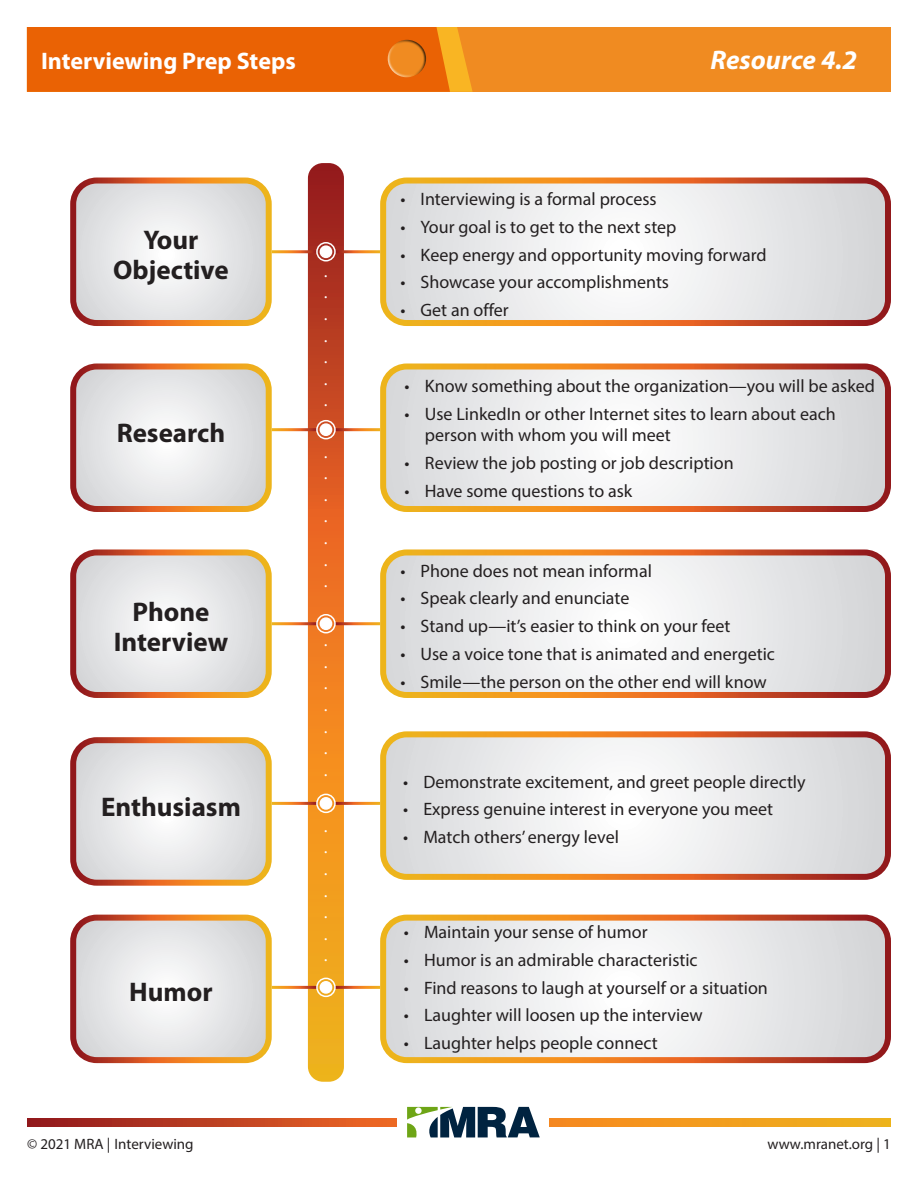
<style>
.page{position:relative;width:918px;height:1188px;background:#fff}
.page>*{position:absolute;margin:0;border:0;box-sizing:border-box;transform-origin:0 0}
.Subhead{font:700 27px/30px "Myriad Pro";color:#231f20;text-align:center}
.t1{font:italic 700 27px "Myriad Pro";color:#fff}
.t2{font:700 24px "Myriad Pro";color:#fff}
.t3{font:18px/21px "Myriad Pro";color:#231f20}
.t4{font:18px "Minion Pro";color:#fff}
.t5{font:15px "Myriad Pro";color:#231f20}
</style>
<div class="page">
<div style="left:27px;top:27px;width:864px;height:65px;background:#f08b21"></div>
<svg style="left:26px;top:27px;width:447px;height:65px;background:#ea6706"></svg>
<div style="left:385px;top:40px;width:32px;height:38px;background:#fff;opacity:.75"></div>
<div style="left:393px;top:38px;width:34px;height:40px;background:#231f20;opacity:.75"></div>
<svg style="left:27px;top:1118px;width:864px;height:9px;background:#d76d1f"></svg>
<div style="left:397px;top:1107px;width:151px;height:31px;background:#fff"></div>
<svg style="left:407px;top:1107px;width:133px;height:30px"></svg>
<svg style="left:308px;top:163px;width:36px;height:919px;background:#dc7222"></svg>
<svg style="left:77px;top:185px;width:188px;height:134px"></svg>
<div style="left:70px;top:178px;width:202px;height:148px;border:6px solid #fff;border-radius:24px"></div>
<svg style="left:387px;top:185px;width:497px;height:134px"></svg>
<div style="left:380px;top:178px;width:511px;height:148px;border:6px solid #fff;border-radius:24px"></div>
<hr style="left:272px;top:250px;width:45px;height:3px;background:#fff">
<hr style="left:335px;top:250px;width:45px;height:3px;background:#fff">
<div style="left:316px;top:242px;width:20px;height:20px;border:2px solid #fff;border-radius:50%"></div>
<div style="left:320px;top:246px;width:12px;height:11px;background:#fff;border-radius:50%"></div>
<div style="left:320px;top:245px;width:12px;height:13px;border:2px solid #fff;border-radius:50%"></div>
<svg style="left:77px;top:371px;width:188px;height:134px"></svg>
<div style="left:70px;top:364px;width:202px;height:148px;border:6px solid #fff;border-radius:24px"></div>
<svg style="left:387px;top:371px;width:497px;height:134px"></svg>
<div style="left:380px;top:364px;width:511px;height:148px;border:6px solid #fff;border-radius:24px"></div>
<hr style="left:272px;top:428px;width:45px;height:3px;background:#fff">
<hr style="left:335px;top:428px;width:45px;height:3px;background:#fff">
<div style="left:316px;top:420px;width:20px;height:19px;border:2px solid #fff;border-radius:50%"></div>
<div style="left:320px;top:424px;width:12px;height:11px;background:#fff;border-radius:50%"></div>
<div style="left:320px;top:423px;width:12px;height:13px;border:2px solid #fff;border-radius:50%"></div>
<svg style="left:77px;top:744px;width:188px;height:135px"></svg>
<div style="left:70px;top:737px;width:202px;height:149px;border:6px solid #fff;border-radius:24px"></div>
<svg style="left:387px;top:738px;width:497px;height:135px"></svg>
<div style="left:380px;top:731px;width:511px;height:149px;border:6px solid #fff;border-radius:24px"></div>
<hr style="left:272px;top:802px;width:45px;height:3px;background:#fff">
<hr style="left:335px;top:802px;width:45px;height:3px;background:#fff">
<div style="left:316px;top:794px;width:20px;height:19px;border:2px solid #fff;border-radius:50%"></div>
<div style="left:320px;top:798px;width:12px;height:11px;background:#fff;border-radius:50%"></div>
<div style="left:320px;top:797px;width:12px;height:13px;border:2px solid #fff;border-radius:50%"></div>
<svg style="left:77px;top:922px;width:188px;height:134px"></svg>
<div style="left:70px;top:915px;width:202px;height:148px;border:6px solid #fff;border-radius:24px"></div>
<svg style="left:387px;top:922px;width:497px;height:134px"></svg>
<div style="left:380px;top:915px;width:511px;height:148px;border:6px solid #fff;border-radius:24px"></div>
<hr style="left:272px;top:986px;width:45px;height:3px;background:#fff">
<hr style="left:335px;top:986px;width:45px;height:3px;background:#fff">
<div style="left:316px;top:978px;width:20px;height:19px;border:2px solid #fff;border-radius:50%"></div>
<div style="left:320px;top:982px;width:12px;height:11px;background:#fff;border-radius:50%"></div>
<div style="left:320px;top:981px;width:12px;height:13px;border:2px solid #fff;border-radius:50%"></div>
<svg style="left:77px;top:556px;width:188px;height:135px"></svg>
<div style="left:70px;top:549px;width:202px;height:149px;border:6px solid #fff;border-radius:24px"></div>
<svg style="left:387px;top:556px;width:497px;height:135px"></svg>
<div style="left:380px;top:549px;width:511px;height:149px;border:6px solid #fff;border-radius:24px"></div>
<hr style="left:272px;top:622px;width:45px;height:3px;background:#fff">
<hr style="left:335px;top:622px;width:45px;height:3px;background:#fff">
<div style="left:316px;top:614px;width:20px;height:19px;border:2px solid #fff;border-radius:50%"></div>
<div style="left:320px;top:618px;width:12px;height:11px;background:#fff;border-radius:50%"></div>
<div style="left:320px;top:617px;width:12px;height:13px;border:2px solid #fff;border-radius:50%"></div>
<p class="t2" style="left:41px;top:47px;width:256px">Interviewing Prep Steps</p>
<h1 class="t1" style="left:711px;top:42px;width:148px">Resource 4.2</h1>
<p class="Subhead" style="left:113px;top:225px;width:117px">Your<br>Objective</p>
<p class="Subhead" style="left:117px;top:418px;width:110px">Research</p>
<p class="Subhead" style="left:114px;top:597px;width:116px">Phone<br>Interview</p>
<p class="Subhead" style="left:101px;top:792px;width:141px">Enthusiasm</p>
<p class="Subhead" style="left:129px;top:977px;width:85px">Humor</p>
<p class="t4" style="left:324px;top:259px;width:6px">.</p>
<p class="t4" style="left:324px;top:281px;width:6px">.</p>
<p class="t4" style="left:324px;top:302px;width:6px">.</p>
<p class="t4" style="left:324px;top:324px;width:6px">.</p>
<p class="t4" style="left:324px;top:345px;width:6px">.</p>
<p class="t4" style="left:324px;top:367px;width:6px">.</p>
<p class="t4" style="left:324px;top:389px;width:6px">.</p>
<p class="t4" style="left:324px;top:440px;width:6px">.</p>
<p class="t4" style="left:324px;top:461px;width:6px">.</p>
<p class="t4" style="left:324px;top:483px;width:6px">.</p>
<p class="t4" style="left:324px;top:505px;width:6px">.</p>
<p class="t4" style="left:324px;top:526px;width:6px">.</p>
<p class="t4" style="left:324px;top:548px;width:6px">.</p>
<p class="t4" style="left:324px;top:569px;width:6px">.</p>
<p class="t4" style="left:324px;top:628px;width:6px">.</p>
<p class="t4" style="left:324px;top:650px;width:6px">.</p>
<p class="t4" style="left:324px;top:671px;width:6px">.</p>
<p class="t4" style="left:324px;top:693px;width:6px">.</p>
<p class="t4" style="left:324px;top:715px;width:6px">.</p>
<p class="t4" style="left:324px;top:736px;width:6px">.</p>
<p class="t4" style="left:324px;top:758px;width:6px">.</p>
<p class="t4" style="left:324px;top:814px;width:6px">.</p>
<p class="t4" style="left:324px;top:836px;width:6px">.</p>
<p class="t4" style="left:324px;top:857px;width:6px">.</p>
<p class="t4" style="left:324px;top:879px;width:6px">.</p>
<p class="t4" style="left:324px;top:900px;width:6px">.</p>
<p class="t4" style="left:324px;top:922px;width:6px">.</p>
<p class="t4" style="left:324px;top:944px;width:6px">.</p>
<p class="t3" style="left:400px;top:188px;width:258px">• Interviewing is a formal process</p>
<p class="t3" style="left:400px;top:216px;width:278px">• Your goal is to get to the next step</p>
<p class="t3" style="left:400px;top:244px;width:368px">• Keep energy and opportunity moving forward</p>
<p class="t3" style="left:400px;top:272px;width:270px">• Showcase your accomplishments</p>
<p class="t3" style="left:400px;top:299px;width:110px">• Get an offer</p>
<p class="t3" style="left:405px;top:376px;width:472px">• Know something about the organization—you will be asked</p>
<p class="t3" style="left:425px;top:403px;width:412px;text-indent:-20px">• Use LinkedIn or other Internet sites to learn about each person with whom you will meet</p>
<p class="t3" style="left:405px;top:452px;width:331px">• Review the job posting or job description</p>
<p class="t3" style="left:405px;top:480px;width:229px">• Have some questions to ask</p>
<p class="t3" style="left:400px;top:560px;width:253px">• Phone does not mean informal</p>
<p class="t3" style="left:400px;top:588px;width:231px">• Speak clearly and enunciate</p>
<p class="t3" style="left:400px;top:615px;width:332px">• Stand up—it’s easier to think on your feet</p>
<p class="t3" style="left:400px;top:643px;width:376px">• Use a voice tone that is animated and energetic</p>
<p class="t3" style="left:400px;top:671px;width:368px">• Smile—the person on the other end will know</p>
<p class="t3" style="left:403px;top:771px;width:404px">• Demonstrate excitement, and greet people directly</p>
<p class="t3" style="left:403px;top:798px;width:371px">• Express genuine interest in everyone you meet</p>
<p class="t3" style="left:403px;top:826px;width:217px">• Match others’ energy level</p>
<p class="t3" style="left:404px;top:921px;width:245px">• Maintain your sense of humor</p>
<p class="t3" style="left:404px;top:949px;width:295px">• Humor is an admirable characteristic</p>
<p class="t3" style="left:404px;top:977px;width:366px">• Find reasons to laugh at yourself or a situation</p>
<p class="t3" style="left:404px;top:1004px;width:300px">• Laughter will loosen up the interview</p>
<p class="t3" style="left:404px;top:1032px;width:255px">• Laughter helps people connect</p>
<p class="t5" style="left:27px;top:1135px;width:168px">© 2021 MRA | Interviewing</p>
<p class="t5" style="left:768px;top:1135px;width:125px">www.mranet.org | 1</p>
</div>
